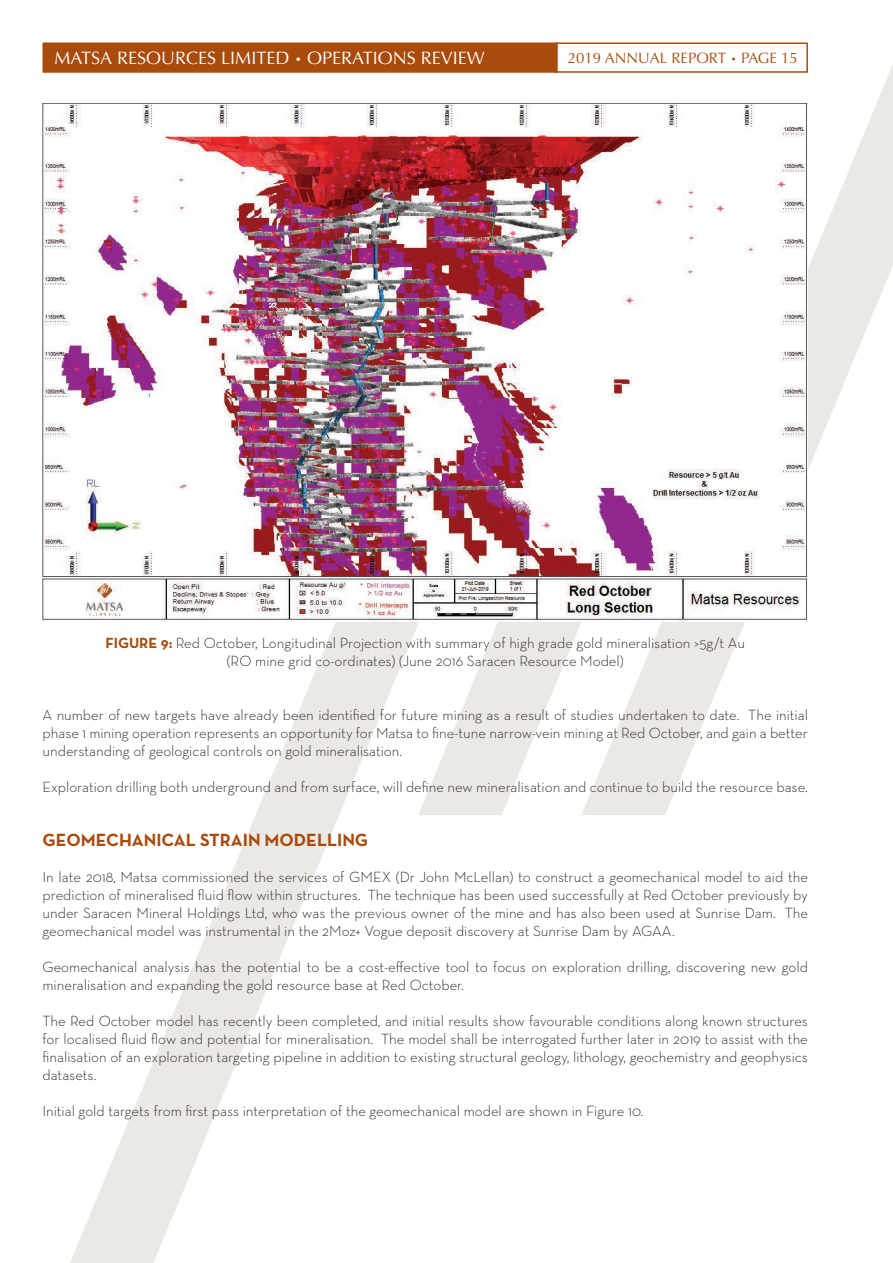
<style>
.page{position:relative;width:893px;height:1263px;background:#fff}
.page>*{position:absolute;margin:0;border:0;box-sizing:border-box;transform-origin:0 0}
.t1{font:18px "Optima";color:#fff}
.t2{font:700 18px "Neutra Text";color:#a84b0d}
.t3{font:300 15px/18px "Neutra Text";color:#231f20;text-align:justify}
.t4{font:15px "Optima";color:#a84b0d}
.s1{font-family:"Lobster 1.4"}
.s2{font-weight:700;color:#a84b0d}
</style>
<div class="page">
<svg style="left:70px;top:622px;width:348px;height:641px"></svg>
<svg style="left:629px;top:65px;width:264px;height:750px"></svg>
<svg style="left:418px;top:622px;width:211px;height:193px"></svg>
<div style="left:43px;top:43px;width:514px;height:29px;background:#a84b0d"></div>
<div style="left:43px;top:43px;width:515px;height:30px;border:2px solid #a84b0d"></div>
<div style="left:555px;top:43px;width:253px;height:30px;border:2px solid #a84b0d"></div>
<img style="left:43px;top:103px;width:765px;height:519px">
<p class="t1" style="left:55px;top:47px;width:432px">MATSA RESOURCES LIMITED <span class="s1">·</span> OPERATIONS REVIEW</p>
<p class="t4" style="left:568px;top:49px;width:232px">2019 ANNUAL REPORT <span class="s1">·</span> PAGE 15</p>
<p class="t3" style="left:105px;top:634px;width:641px;text-align:center"><span class="s2">FIGURE 9:</span> Red October, Longitudinal Projection with summary of high grade gold mineralisation &gt;5g/t Au (RO mine grid co-ordinates) (June 2016 Saracen Resource Model)</p>
<p class="t3" style="left:43px;top:706px;width:767px">A number of new targets have already been identified for future mining as a result of studies undertaken to date. The initial phase 1 mining operation represents an opportunity for Matsa to fine-tune narrow-vein mining at Red October, and gain a better understanding of geological controls on gold mineralisation.</p>
<p class="t3" style="left:43px;top:778px;width:767px">Exploration drilling both underground and from surface, will define new mineralisation and continue to build the resource base.</p>
<p class="t2" style="left:43px;top:829px;width:327px">GEOMECHANICAL STRAIN MODELLING</p>
<p class="t3" style="left:43px;top:868px;width:767px">In late 2018, Matsa commissioned the services of GMEX (Dr John McLellan) to construct a geomechanical model to aid the prediction of mineralised fluid flow within structures. The technique has been used successfully at Red October previously by under Saracen Mineral Holdings Ltd, who was the previous owner of the mine and has also been used at Sunrise Dam. The geomechanical model was instrumental in the 2Moz+ Vogue deposit discovery at Sunrise Dam by AGAA.</p>
<p class="t3" style="left:43px;top:958px;width:767px">Geomechanical analysis has the potential to be a cost-effective tool to focus on exploration drilling, discovering new gold mineralisation and expanding the gold resource base at Red October.</p>
<p class="t3" style="left:43px;top:1012px;width:767px">The Red October model has recently been completed, and initial results show favourable conditions along known structures for localised fluid flow and potential for mineralisation. The model shall be interrogated further later in 2019 to assist with the finalisation of an exploration targeting pipeline in addition to existing structural geology, lithology, geochemistry and geophysics datasets.</p>
<p class="t3" style="left:43px;top:1102px;width:602px">Initial gold targets from first pass interpretation of the geomechanical model are shown in Figure 10.</p>
</div>
